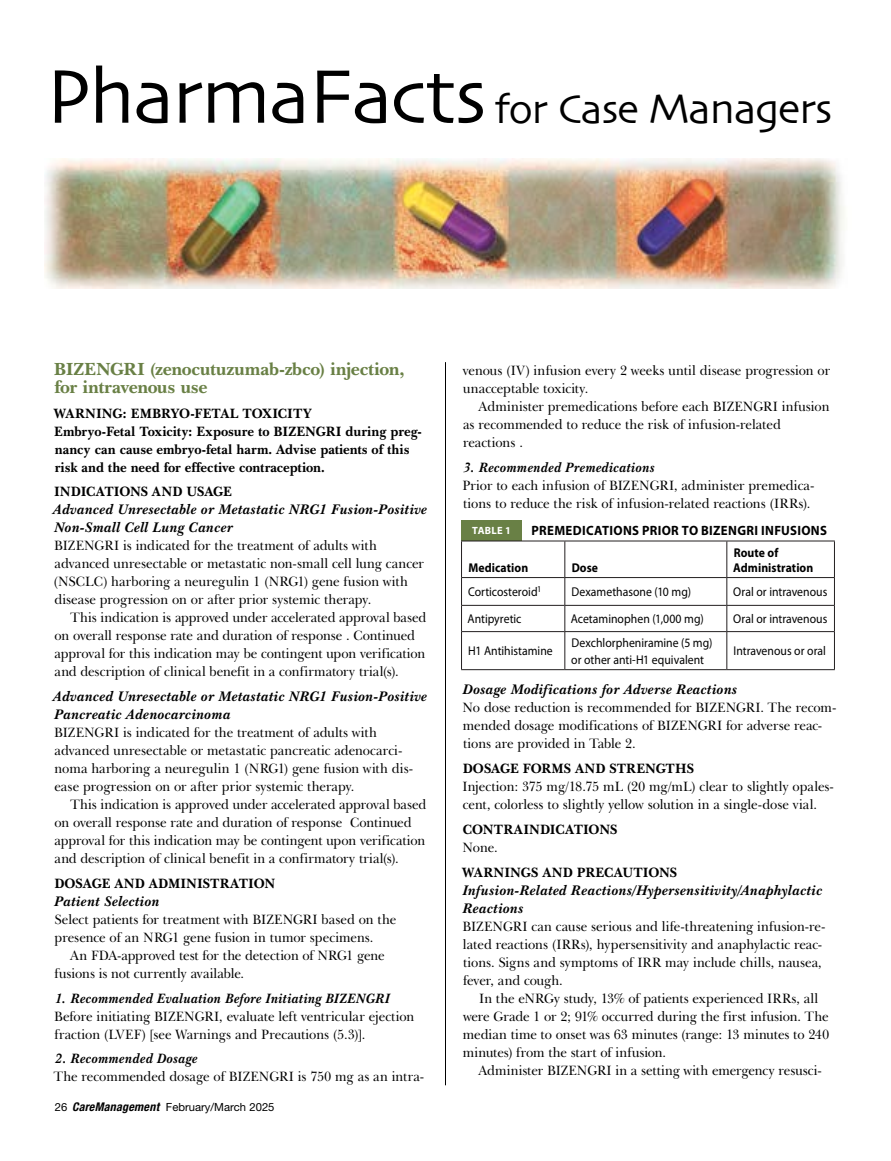
<style>
.page{position:relative;width:891px;height:1161px;background:#fff}
.page>*{position:absolute;margin:0;border:0;box-sizing:border-box;transform-origin:0 0}
.t1{font:79.8px "Skia";letter-spacing:-.025em;color:#000}
.t2{font:700 18px/18px "New Baskerville IT Cby BT";letter-spacing:-.02em;color:#698045}
.t3{font:italic 700 14.25px/18px "New Baskerville IT Cby BT";color:#000}
.t4{font:13.8px/18px "New Baskerville IT Cby BT";letter-spacing:-.005em;color:#000;scale:.95 1}
.t5{font:700 13.8px/18px "New Baskerville IT Cby BT";color:#000;scale:.95 1}
.t6{font:italic 700 13.8px "New Baskerville IT Cby BT";letter-spacing:.005em;color:#000;scale:.95 1}
.t7{font:700 13.5px "Myriad Pro";letter-spacing:.025em;color:#000;scale:.95 1}
.t8{font:12.75px/16.5px "Myriad Pro";color:#000;scale:.92 1}
.t9{font:700 12.75px/15px "Myriad Pro";letter-spacing:.005em;color:#000;scale:.92 1}
.t10{font:11.25px "Helvetica Neue LT Std";color:#000}
.t11{font:700 10.5px "Myriad Pro";letter-spacing:.025em;color:#fff}
.s1{font-size:42.15px}
.s2{font-size:43.5px}
.s3{font-weight:700;font-style:italic;font-stretch:condensed;font-size:12px}
</style>
<div class="page">
<hr style="left:445px;top:362px;width:1px;height:723px;background:#000">
<img style="left:44px;top:159px;width:801px;height:130px">
<div style="left:461px;top:520px;width:61px;height:21px;background:#698045"></div>
<hr style="left:461px;top:541px;width:104px;height:1px;background:#231f20">
<hr style="left:461px;top:541px;width:1px;height:36px;background:#231f20">
<hr style="left:565px;top:541px;width:162px;height:1px;background:#231f20">
<hr style="left:564px;top:541px;width:1px;height:36px;background:#231f20">
<hr style="left:727px;top:541px;width:108px;height:1px;background:#231f20">
<hr style="left:726px;top:541px;width:1px;height:36px;background:#231f20">
<hr style="left:834px;top:541px;width:1px;height:36px;background:#231f20">
<hr style="left:461px;top:577px;width:104px;height:1px;background:#231f20">
<hr style="left:565px;top:577px;width:162px;height:1px;background:#231f20">
<hr style="left:727px;top:577px;width:108px;height:1px;background:#231f20">
<hr style="left:461px;top:605px;width:104px;height:1px;background:#231f20">
<svg style="left:461px;top:578px;width:1px;height:53px"></svg>
<hr style="left:565px;top:605px;width:162px;height:1px;background:#231f20">
<svg style="left:564px;top:578px;width:1px;height:53px"></svg>
<hr style="left:727px;top:605px;width:108px;height:1px;background:#231f20">
<svg style="left:726px;top:578px;width:1px;height:53px"></svg>
<svg style="left:834px;top:578px;width:1px;height:53px"></svg>
<hr style="left:461px;top:631px;width:104px;height:1px;background:#231f20">
<hr style="left:461px;top:632px;width:1px;height:37px;background:#231f20">
<hr style="left:565px;top:631px;width:162px;height:1px;background:#231f20">
<hr style="left:564px;top:632px;width:1px;height:37px;background:#231f20">
<hr style="left:727px;top:631px;width:108px;height:1px;background:#231f20">
<hr style="left:726px;top:632px;width:1px;height:37px;background:#231f20">
<hr style="left:834px;top:632px;width:1px;height:37px;background:#231f20">
<hr style="left:461px;top:669px;width:104px;height:1px;background:#231f20">
<hr style="left:565px;top:669px;width:162px;height:1px;background:#231f20">
<hr style="left:727px;top:669px;width:108px;height:1px;background:#231f20">
<h1 class="t1" style="left:46px;top:49px;width:788px">PharmaFacts <span class="s1">for Case</span> <span class="s2">Managers</span></h1>
<h2 class="t2" style="left:54px;top:360px;width:352px">BIZENGRI (zenocutuzumab-zbco) injection, for intravenous use</h2>
<p class="t5" style="left:54px;top:404px;width:389px">WARNING: EMBRYO-FETAL TOXICITY<br>Embryo-Fetal Toxicity: Exposure to BIZENGRI during preg&shy;nancy can cause embryo-fetal harm. Advise patients of this risk and the need for effective contraception.</p>
<p class="t5" style="left:54px;top:483px;width:189px">INDICATIONS AND USAGE</p>
<p class="t3" style="left:53px;top:501px;width:376px">Advanced Unresectable or Metastatic NRG1 Fusion-Positive<br>Non-Small Cell Lung Cancer</p>
<p class="t4" style="left:54px;top:537px;width:391px">BIZENGRI is indicated for the treatment of adults with advanced unresectable or metastatic non-small cell lung cancer (NSCLC) harboring a neuregulin 1 (NRG1) gene fusion with disease progression on or after prior systemic therapy.</p>
<p class="t4" style="left:54px;top:609px;width:393px;text-indent:16px">This indication is approved under accelerated approval based on overall response rate and duration of response . Continued approval for this indication may be contingent upon verification and description of clinical benefit in a confirmatory trial(s).</p>
<p class="t3" style="left:53px;top:687px;width:376px">Advanced Unresectable or Metastatic NRG1 Fusion-Positive<br>Pancreatic Adenocarcinoma</p>
<p class="t4" style="left:54px;top:724px;width:380px">BIZENGRI is indicated for the treatment of adults with advanced unresectable or metastatic pancreatic adenocarci&shy;noma harboring a neuregulin 1 (NRG1) gene fusion with dis&shy;ease progression on or after prior systemic therapy.</p>
<p class="t4" style="left:54px;top:796px;width:393px;text-indent:16px">This indication is approved under accelerated approval based on overall response rate and duration of response Continued approval for this indication may be contingent upon verification and description of clinical benefit in a confirmatory trial(s).</p>
<p class="t5" style="left:54px;top:874px;width:234px">DOSAGE AND ADMINISTRATION</p>
<p class="t3" style="left:54px;top:892px;width:107px">Patient Selection</p>
<p class="t4" style="left:55px;top:910px;width:361px">Select patients for treatment with BIZENGRI based on the presence of an NRG1 gene fusion in tumor specimens.</p>
<p class="t4" style="left:55px;top:946px;width:349px;text-indent:16px">An FDA-approved test for the detection of NRG1 gene fusions is not currently available.</p>
<p class="t6" style="left:56px;top:990px;width:354px">1. Recommended Evaluation Before Initiating BIZENGRI</p>
<p class="t4" style="left:54px;top:1007px;width:381px">Before initiating BIZENGRI, evaluate left ventricular ejection fraction (LVEF) [see Warnings and Precautions (5.3)].</p>
<p class="t6" style="left:56px;top:1050px;width:151px">2. Recommended Dosage</p>
<p class="t4" style="left:54px;top:1068px;width:391px">The recommended dosage of BIZENGRI is 750 mg as an intra-</p>
<p class="t10" style="left:55px;top:1100px;width:221px">26 <span class="s3">CareManagement</span> February/March 2025</p>
<p class="t4" style="left:463px;top:361px;width:388px">venous (IV) infusion every 2 weeks until disease progression or unacceptable toxicity.</p>
<p class="t4" style="left:463px;top:397px;width:387px;text-indent:16px">Administer premedications before each BIZENGRI infusion as recommended to reduce the risk of infusion-related reactions .</p>
<p class="t6" style="left:464px;top:459px;width:203px">3. Recommended Premedications</p>
<p class="t4" style="left:462px;top:476px;width:372px">Prior to each infusion of BIZENGRI, administer premedica&shy;tions to reduce the risk of infusion-related reactions (IRRs).</p>
<p class="t11" style="left:472px;top:524px;width:40px">TABLE 1</p>
<p class="t7" style="left:532px;top:522px;width:313px">PREMEDICATIONS PRIOR TO BIZENGRI INFUSIONS</p>
<p class="t9" style="left:468px;top:559px;width:67px">Medication</p>
<p class="t9" style="left:572px;top:559px;width:30px">Dose</p>
<p class="t9" style="left:733px;top:544px;width:89px">Route of<br>Administration</p>
<p class="t8" style="left:468px;top:584px;width:81px">Corticosteroid<sup>1</sup></p>
<p class="t8" style="left:572px;top:584px;width:131px">Dexamethasone (10 mg)</p>
<p class="t8" style="left:733px;top:584px;width:104px">Oral or intravenous</p>
<p class="t8" style="left:468px;top:611px;width:60px">Antipyretic</p>
<p class="t8" style="left:571px;top:611px;width:146px">Acetaminophen (1,000 mg)</p>
<p class="t8" style="left:733px;top:611px;width:104px">Oral or intravenous</p>
<p class="t8" style="left:468px;top:643px;width:93px">H1 Antihistamine</p>
<p class="t8" style="left:571px;top:634px;width:155px">Dexchlorpheniramine (5 mg) or other anti-H1 equivalent</p>
<p class="t8" style="left:734px;top:643px;width:102px">Intravenous or oral</p>
<p class="t3" style="left:463px;top:681px;width:277px">Dosage Modifications for Adverse Reactions</p>
<p class="t4" style="left:463px;top:699px;width:395px">No dose reduction is recommended for BIZENGRI. The recom&shy;mended dosage modifications of BIZENGRI for adverse reac&shy;tions are provided in Table 2.</p>
<p class="t5" style="left:463px;top:760px;width:245px">DOSAGE FORMS AND STRENGTHS</p>
<p class="t4" style="left:462px;top:778px;width:393px">Injection: 375 mg/18.75 mL (20 mg/mL) clear to slightly opales&shy;cent, colorless to slightly yellow solution in a single-dose vial.</p>
<p class="t5" style="left:463px;top:820px;width:164px">CONTRAINDICATIONS</p>
<p class="t4" style="left:463px;top:838px;width:39px">None.</p>
<p class="t5" style="left:462px;top:863px;width:228px">WARNINGS AND PRECAUTIONS</p>
<p class="t3" style="left:463px;top:881px;width:361px">Infusion-Related Reactions/Hypersensitivity/Anaphylactic<br>Reactions</p>
<p class="t4" style="left:462px;top:917px;width:384px">BIZENGRI can cause serious and life-threatening infusion-re&shy;lated reactions (IRRs), hypersensitivity and anaphylactic reac&shy;tions. Signs and symptoms of IRR may include chills, nausea, fever, and cough.</p>
<p class="t4" style="left:463px;top:989px;width:387px;text-indent:16px">In the eNRGy study, 13% of patients experienced IRRs, all were Grade 1 or 2; 91% occurred during the first infusion. The median time to onset was 63 minutes (range: 13 minutes to 240 minutes) from the start of infusion.</p>
<p class="t4" style="left:479px;top:1061px;width:363px">Administer BIZENGRI in a setting with emergency resusci-</p>
</div>
